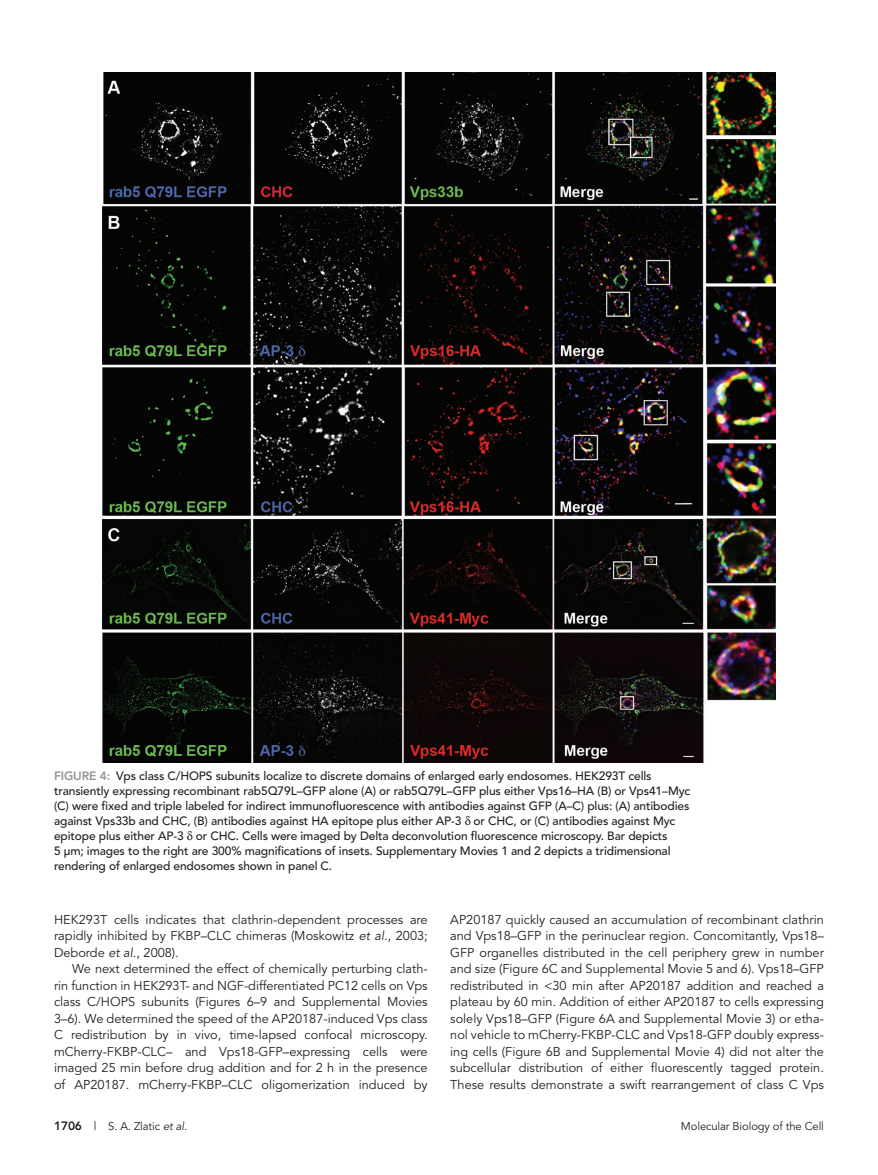
<style>
.page{position:relative;width:878px;height:1175px;background:#fff}
.page>*{position:absolute;margin:0;border:0;box-sizing:border-box;transform-origin:0 0}
.Body_Text_next_aveni{font:12.75px/16.5px "Avenir";color:#231f20;text-align:justify}
.Body_Text_avenir{font:12.75px/16.5px "Avenir";color:#231f20;text-align:justify}
.Figure_caption_35_5p{font:500 12px/15px "Avenir";letter-spacing:-.01em;color:#231f20}
.t1{font:11.25px "Avenir";letter-spacing:-.01em;color:#231f20}
.s1{font-weight:800;color:#939598}
.s2{font-style:italic}
.s3{font-weight:800;font-size:12px}
.s4{font-size:12px}
</style>
<div class="page">
<img style="left:103px;top:72px;width:672px;height:690px">
<p class="Figure_caption_35_5p" style="left:54px;top:768px;width:638px"><span class="s1">FIGURE 4:</span> Vps class C/HOPS subunits localize to discrete domains of enlarged early endosomes. HEK293T cells transiently expressing recombinant rab5Q79L–GFP alone (A) or rab5Q79L–GFP plus either Vps16–HA (B) or Vps41–Myc (C) were fixed and triple labeled for indirect immunofluorescence with antibodies against GFP (A–C) plus: (A) antibodies against Vps33b and CHC, (B) antibodies against HA epitope plus either AP-3 or CHC, or (C) antibodies against Myc epitope plus either AP-3 or CHC. Cells were imaged by Delta deconvolution fluorescence microscopy. Bar depicts<br>5 μm; images to the right are 300% magnifications of insets. Supplementary Movies 1 and 2 depicts a tridimensional rendering of enlarged endosomes shown in panel C.</p>
<p class="Body_Text_avenir" style="left:54px;top:911px;width:375px">HEK293T cells indicates that clathrin-dependent processes are rapidly inhibited by FKBP–CLC chimeras (Moskowitz <span class="s2">et al.</span>, 2003; Deborde <span class="s2">et al.</span>, 2008).</p>
<p class="Body_Text_next_aveni" style="left:54px;top:960px;width:375px;text-indent:18px">We next determined the effect of chemically perturbing clath&shy;rin function in HEK293T- and NGF-differentiated PC12 cells on Vps class C/HOPS subunits (Figures 6–9 and Supplemental Movies 3–6). We determined the speed of the AP20187-induced Vps class C redistribution by in vivo, time-lapsed confocal microscopy. mCherry-FKBP-CLC– and Vps18-GFP–expressing cells were imaged 25 min before drug addition and for 2 h in the presence of AP20187. mCherry-FKBP–CLC oligomerization induced by</p>
<p class="Body_Text_next_aveni" style="left:450px;top:911px;width:375px">AP20187 quickly caused an accumulation of recombinant clathrin and Vps18–GFP in the perinuclear region. Concomitantly, Vps18– GFP organelles distributed in the cell periphery grew in number and size (Figure 6C and Supplemental Movie 5 and 6). Vps18–GFP redistributed in &lt;30 min after AP20187 addition and reached a plateau by 60 min. Addition of either AP20187 to cells expressing solely Vps18–GFP (Figure 6A and Supplemental Movie 3) or etha&shy;nol vehicle to mCherry-FKBP-CLC and Vps18-GFP doubly express&shy;ing cells (Figure 6B and Supplemental Movie 4) did not alter the subcellular distribution of either fluorescently tagged protein.<br>These results demonstrate a swift rearrangement of class C Vps</p>
<p class="t1" style="left:54px;top:1119px;width:135px"><span class="s3">1706</span> <span class="s4">|</span> S. A. Zlatic <span class="s2">et al</span>.</p>
<p class="t1" style="left:681px;top:1119px;width:144px">Molecular Biology of the Cell</p>
</div>
